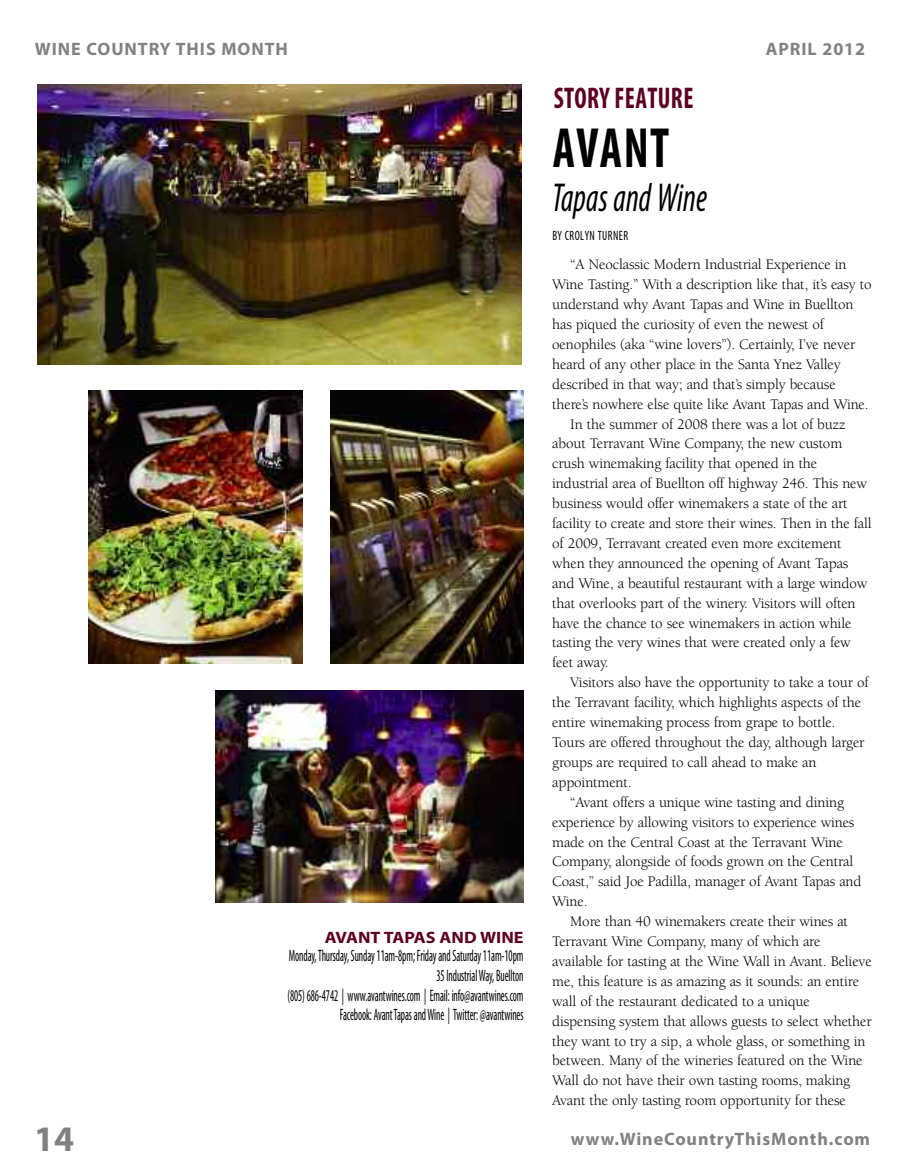
<style>
.page{position:relative;width:905px;height:1175px;background:#fff}
.page>*{position:absolute;margin:0;border:0;box-sizing:border-box;transform-origin:0 0}
.t1{font:700 condensed 57px "Myriad Pro";letter-spacing:.03em;color:#000;scale:.85 1}
.t2{font:italic condensed 40.5px "Myriad Pro";letter-spacing:.005em;color:#000;scale:.8 1}
.t3{font:700 36px "Myriad Pro";color:#808080}
.t4{font:700 condensed 30px "Myriad Pro";letter-spacing:.015em;color:#5d0023;scale:.85 1}
.t5{font:700 18px "Myriad Pro";letter-spacing:.05em;color:#828282}
.t6{font:condensed 16.5px/19.8px "Myriad Pro";letter-spacing:-.005em;color:#000;text-align:right;scale:.65 1}
.t7{font:700 16.5px "Myriad Pro";color:#5d0023;scale:1.1 1}
.t8{font:15px "Berkeley";letter-spacing:-.01em;color:#000}
.t9{font:condensed 13.5px "Myriad Pro";letter-spacing:.04em;color:#000;scale:.85 1}
</style>
<div class="page">
<img style="left:216px;top:690px;width:307px;height:213px">
<img style="left:38px;top:85px;width:484px;height:279px">
<img style="left:330px;top:390px;width:193px;height:273px">
<img style="left:88px;top:390px;width:214px;height:273px">
<p class="t5" style="left:35px;top:42px;width:254px">WINE COUNTRY THIS MONTH</p>
<p class="t5" style="left:765px;top:42px;width:101px">APRIL 2012</p>
<p class="t7" style="left:325px;top:931px;width:182px">AVANT TAPAS AND WINE</p>
<p class="t6" style="left:287px;top:947px;width:365px">Monday,Thursday, Sunday 11am-8pm; Friday and Saturday 11am-10pm 35 IndustrialWay, Buellton<br>(805) 686-4742 | www.avantwines.com | Email: info@avantwines.com Facebook: AvantTapas andWine | Twitter: @avantwines</p>
<h3 class="t4" style="left:553px;top:88px;width:166px">STORY FEATURE</h3>
<h1 class="t1" style="left:552px;top:128px;width:139px">AVANT</h1>
<h2 class="t2" style="left:552px;top:183px;width:195px">Tapas and Wine</h2>
<p class="t9" style="left:552px;top:231px;width:91px">BY CROLYN TURNER</p>
<p class="t8" style="left:570px;top:259px;width:278px">“A Neoclassic Modern Industrial Experience in</p>
<p class="t8" style="left:552px;top:279px;width:321px">Wine Tasting.” With a description like that, it’s easy to</p>
<p class="t8" style="left:552px;top:298px;width:303px">understand why Avant Tapas and Wine in Buellton</p>
<p class="t8" style="left:552px;top:318px;width:273px">has piqued the curiosity of even the newest of</p>
<p class="t8" style="left:552px;top:338px;width:305px">oenophiles (aka “wine lovers”). Certainly, I’ve never</p>
<p class="t8" style="left:552px;top:358px;width:290px">heard of any other place in the Santa Ynez Valley</p>
<p class="t8" style="left:552px;top:378px;width:285px">described in that way; and that’s simply because</p>
<p class="t8" style="left:552px;top:398px;width:318px">there’s nowhere else quite like Avant Tapas and Wine.</p>
<p class="t8" style="left:570px;top:418px;width:277px">In the summer of 2008 there was a lot of buzz</p>
<p class="t8" style="left:552px;top:438px;width:291px">about Terravant Wine Company, the new custom</p>
<p class="t8" style="left:552px;top:458px;width:266px">crush winemaking facility that opened in the</p>
<p class="t8" style="left:552px;top:477px;width:316px">industrial area of Buellton off highway 246. This new</p>
<p class="t8" style="left:552px;top:497px;width:297px">business would offer winemakers a state of the art</p>
<p class="t8" style="left:552px;top:517px;width:321px">facility to create and store their wines. Then in the fall</p>
<p class="t8" style="left:552px;top:537px;width:291px">of 2009, Terravant created even more excitement</p>
<p class="t8" style="left:552px;top:557px;width:298px">when they announced the opening of Avant Tapas</p>
<p class="t8" style="left:552px;top:577px;width:316px">and Wine, a beautiful restaurant with a large window</p>
<p class="t8" style="left:552px;top:597px;width:305px">that overlooks part of the winery. Visitors will often</p>
<p class="t8" style="left:552px;top:617px;width:301px">have the chance to see winemakers in action while</p>
<p class="t8" style="left:552px;top:637px;width:300px">tasting the very wines that were created only a few</p>
<p class="t8" style="left:552px;top:657px;width:58px">feet away.</p>
<p class="t8" style="left:570px;top:676px;width:300px">Visitors also have the opportunity to take a tour of</p>
<p class="t8" style="left:552px;top:696px;width:310px">the Terravant facility, which highlights aspects of the</p>
<p class="t8" style="left:552px;top:716px;width:285px">entire winemaking process from grape to bottle.</p>
<p class="t8" style="left:552px;top:736px;width:314px">Tours are offered throughout the day, although larger</p>
<p class="t8" style="left:552px;top:756px;width:266px">groups are required to call ahead to make an</p>
<p class="t8" style="left:552px;top:776px;width:81px">appointment.</p>
<p class="t8" style="left:570px;top:796px;width:275px">“Avant offers a unique wine tasting and dining</p>
<p class="t8" style="left:552px;top:816px;width:304px">experience by allowing visitors to experience wines</p>
<p class="t8" style="left:552px;top:836px;width:292px">made on the Central Coast at the Terravant Wine</p>
<p class="t8" style="left:552px;top:855px;width:302px">Company, alongside of foods grown on the Central</p>
<p class="t8" style="left:552px;top:875px;width:311px">Coast,” said Joe Padilla, manager of Avant Tapas and</p>
<p class="t8" style="left:552px;top:895px;width:37px">Wine.</p>
<p class="t8" style="left:570px;top:915px;width:279px">More than 40 winemakers create their wines at</p>
<p class="t8" style="left:552px;top:935px;width:270px">Terravant Wine Company, many of which are</p>
<p class="t8" style="left:552px;top:955px;width:321px">available for tasting at the Wine Wall in Avant. Believe</p>
<p class="t8" style="left:552px;top:975px;width:308px">me, this feature is as amazing as it sounds: an entire</p>
<p class="t8" style="left:552px;top:995px;width:259px">wall of the restaurant dedicated to a unique</p>
<p class="t8" style="left:552px;top:1015px;width:321px">dispensing system that allows guests to select whether</p>
<p class="t8" style="left:552px;top:1035px;width:315px">they want to try a sip, a whole glass, or something in</p>
<p class="t8" style="left:552px;top:1054px;width:312px">between. Many of the wineries featured on the Wine</p>
<p class="t8" style="left:552px;top:1074px;width:299px">Wall do not have their own tasting rooms, making</p>
<p class="t8" style="left:552px;top:1094px;width:295px">Avant the only tasting room opportunity for these</p>
<h3 class="t3" style="left:34px;top:1125px;width:41px">14</h3>
<p class="t5" style="left:571px;top:1131px;width:301px">www.WineCountryThisMonth.com</p>
</div>
